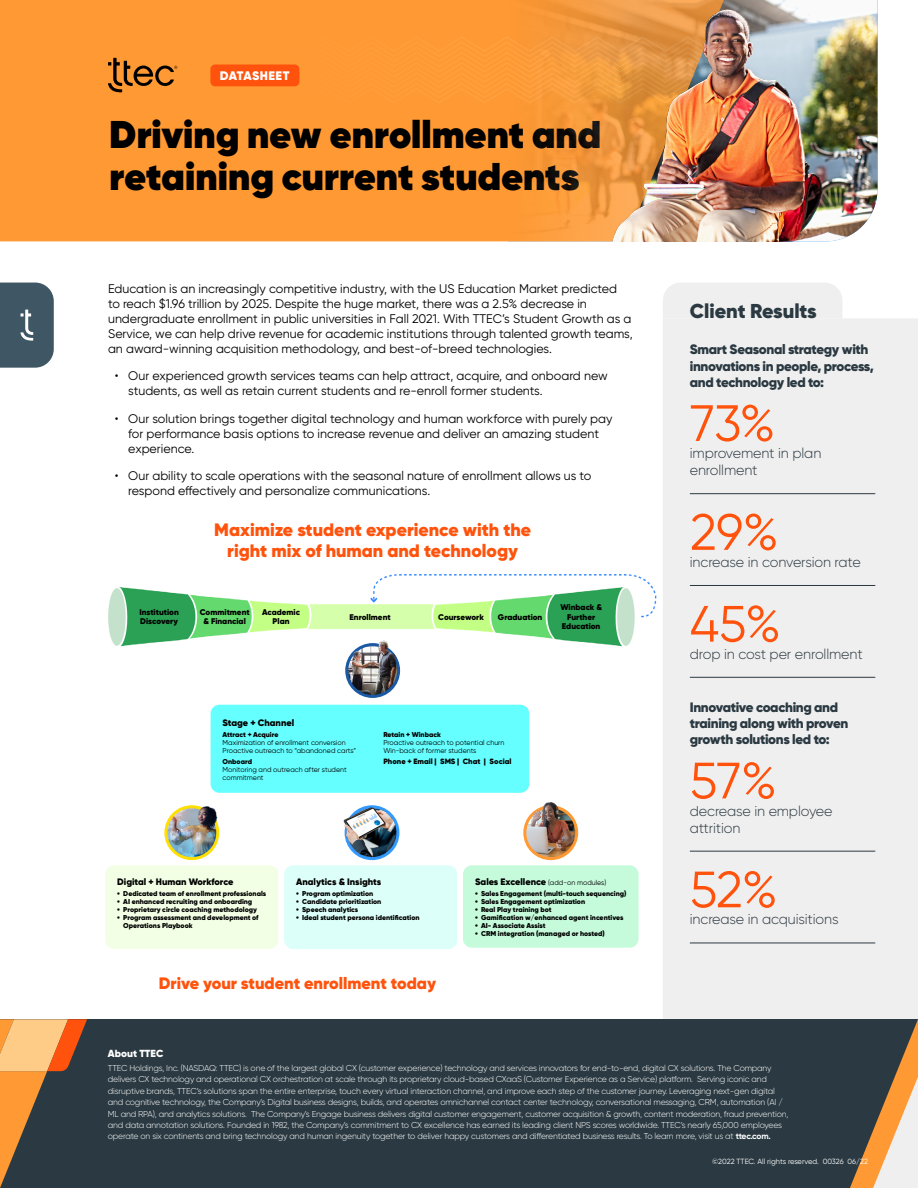
<style>
.page{position:relative;width:918px;height:1188px;background:#fff}
.page>*{position:absolute;margin:0;border:0;box-sizing:border-box;transform-origin:0 0}
.t1{font:51px "Gilroy";letter-spacing:-.01em;color:#ff530d}
.t2{font:800 38.7px/41.5px "Gilroy";color:#000}
.t3{font:900 20.1px "Gilroy";color:#2b3a42}
.t4{font:900 18px/21px "Gilroy";color:#ff530d;text-align:center}
.t5{font:900 16.5px "Gilroy";color:#ff530d}
.t6{font:300 14.25px/17.1px "Gilroy";letter-spacing:-.01em;color:#2b3a42}
.t7{font:900 13.65px/16.4px "Gilroy";letter-spacing:-.025em;color:#2b3a42}
.t8{font:12.45px/15px "Gilroy";color:#000}
.t9{font:900 12.3px "Gilroy";letter-spacing:.03em;color:#fff}
.t10{font:900 10.2px "Gilroy";color:#fff}
.t11{font:900 9.3px "Gilroy";color:#000}
.t12{font:300 8.55px/11.4px "Gilroy";letter-spacing:-.02em;color:#fff}
.t13{font:900 8.25px/9.3px "Gilroy";color:#000;text-align:center}
.t14{font:900 7.65px "Gilroy";color:#000}
.t15{font:7.5px "Gilroy";color:#fff}
.t16{font:900 7.05px/7.9px "Gilroy";color:#000}
.t17{font:7.05px/7.9px "Gilroy";color:#000}
.s1{font-weight:400;font-size:7.05px}
.s2{font-weight:700}
</style>
<div class="page">
<div style="left:663px;top:283px;width:179px;height:35px;background:#f0efef"></div>
<div style="left:663px;top:318px;width:255px;height:701px;background:#f0efef"></div>
<hr style="left:690px;top:493px;width:185px;height:1px;background:#2b3a42">
<hr style="left:690px;top:585px;width:185px;height:1px;background:#2b3a42">
<hr style="left:690px;top:677px;width:185px;height:1px;background:#2b3a42">
<hr style="left:690px;top:851px;width:185px;height:1px;background:#2b3a42">
<hr style="left:690px;top:943px;width:185px;height:1px;background:#2b3a42">
<div style="left:0;top:1019px;width:918px;height:169px;background:#2b3a42"></div>
<svg style="left:850px;top:1019px;width:68px;height:169px"></svg>
<svg style="left:0;top:283px;width:54px;height:85px;background:#4c626f"></svg>
<div style="left:0;top:0;width:507px;height:241px;background:#f93"></div>
<svg style="left:235px;top:37px;width:272px;height:66px;background:#ff9934"></svg>
<svg style="left:108px;top:58px;width:69px;height:34px;background:#bc7025"></svg>
<div style="left:210px;top:65px;width:89px;height:21px;background:#ff530d;border-radius:5px"></div>
<svg style="left:0;top:1019px;width:87px;height:169px"></svg>
<img style="left:507px;top:0;width:371px;height:241px">
<img style="left:608px;top:0;width:223px;height:241px">
<img style="left:108px;top:574px;width:549px;height:73px">
<div style="left:211px;top:705px;width:318px;height:88px;background:#65ffff;border-radius:9px"></div>
<div style="left:284px;top:865px;width:173px;height:84px;background:#dcfff9;border-radius:9px"></div>
<div style="left:463px;top:865px;width:176px;height:83px;background:#c5fbdb;border-radius:9px"></div>
<div style="left:105px;top:865px;width:173px;height:84px;background:#f2ffe5;border-radius:9px"></div>
<img style="left:347px;top:645px;width:52px;height:51px;border-radius:26px">
<div style="left:345px;top:643px;width:55px;height:55px;border:3px solid #1a5aa5;border-radius:50%"></div>
<img style="left:349px;top:639px;width:51px;height:40px">
<img style="left:346px;top:807px;width:52px;height:52px;border-radius:26px">
<div style="left:345px;top:805px;width:54px;height:55px;border:3px solid #3299ff;border-radius:50%"></div>
<img style="left:343px;top:807px;width:43px;height:36px">
<img style="left:527px;top:812px;width:50px;height:45px">
<div style="left:523px;top:805px;width:55px;height:55px;border:3px solid #f93;border-radius:50%"></div>
<img style="left:528px;top:802px;width:41px;height:34px">
<img style="left:166px;top:807px;width:52px;height:52px;border-radius:26px">
<div style="left:164px;top:805px;width:55px;height:55px;border:3px solid #ffde01;border-radius:50%"></div>
<img style="left:189px;top:805px;width:30px;height:24px">
<h3 class="t9" style="left:220px;top:68px;width:71px">DATASHEET</h3>
<h2 class="t2" style="left:109px;top:114px;width:494px">Driving new enrollment and retaining current students</h2>
<p class="t8" style="left:108px;top:281px;width:526px">Education is an increasingly competitive industry, with the US Education Market predicted<br>to reach $1.96 trillion by 2025. Despite the huge market, there was a 2.5% decrease in undergraduate enrollment in public universities in Fall 2021. With TTEC’s Student Growth as a Service, we can help drive revenue for academic institutions through talented growth teams, an award-winning acquisition methodology, and best-of-breed technologies.</p>
<h3 class="t8" style="left:128px;top:368px;width:481px;text-indent:-14px">• Our experienced growth services teams can help attract, acquire, and onboard new students, as well as retain current students and re-enroll former students.</h3>
<h3 class="t8" style="left:128px;top:411px;width:486px;text-indent:-14px">• Our solution brings together digital technology and human workforce with purely pay for performance basis options to increase revenue and deliver an amazing student experience.</h3>
<h3 class="t8" style="left:128px;top:468px;width:465px;text-indent:-14px">• Our ability to scale operations with the seasonal nature of enrollment allows us to respond effectively and personalize communications.</h3>
<h3 class="t4" style="left:214px;top:519px;width:318px">Maximize student experience with the right mix of human and technology</h3>
<p class="t13" style="left:139px;top:607px;width:41px;text-align:left">Institution<br>Discovery</p>
<p class="t13" style="left:200px;top:607px;width:52px">Commitment &amp; Financial</p>
<p class="t13" style="left:262px;top:607px;width:40px">Academic<br>Plan</p>
<p class="t13" style="left:350px;top:612px;width:43px">Enrollment</p>
<p class="t13" style="left:438px;top:612px;width:47px">Coursework</p>
<p class="t13" style="left:498px;top:612px;width:46px">Graduation</p>
<p class="t13" style="left:560px;top:603px;width:43px">Winback &amp;<br>Further<br>Education</p>
<p class="t11" style="left:223px;top:717px;width:73px">Stage + Channel</p>
<p class="t16" style="left:223px;top:730px;width:57px">Attract + Acquire</p>
<p class="t17" style="left:223px;top:738px;width:135px">Maximization of enrollment conversion<br>Proactive outreach to “abandoned carts”</p>
<p class="t16" style="left:223px;top:757px;width:31px">Onboard</p>
<p class="t17" style="left:223px;top:765px;width:126px">Monitoring and outreach after student commitment</p>
<p class="t16" style="left:383px;top:730px;width:59px">Retain + Winback</p>
<p class="t17" style="left:383px;top:738px;width:123px">Proactive outreach to potential churn<br>Win-back of former students</p>
<p class="t14" style="left:383px;top:757px;width:130px">Phone + Email | SMS | Chat | Social</p>
<p class="t11" style="left:117px;top:876px;width:118px">Digital + Human Workforce</p>
<p class="t16" style="left:117px;top:889px;width:150px">• Dedicated team of enrollment professionals</p>
<p class="t16" style="left:117px;top:897px;width:137px">• AI enhanced recruiting and onboarding</p>
<p class="t16" style="left:117px;top:905px;width:141px">• Proprietary circle coaching methodology</p>
<p class="t16" style="left:123px;top:913px;width:137px;text-indent:-6px">• Program assessment and development of<br>Operations Playbook</p>
<p class="t11" style="left:296px;top:876px;width:87px">Analytics &amp; Insights</p>
<p class="t16" style="left:296px;top:889px;width:79px">• Program optimization</p>
<p class="t16" style="left:296px;top:897px;width:87px">• Candidate prioritization</p>
<p class="t16" style="left:296px;top:905px;width:64px">• Speech analytics</p>
<p class="t16" style="left:296px;top:913px;width:125px">• Ideal student persona identification</p>
<h3 class="t5" style="left:159px;top:973px;width:279px">Drive your student enrollment today</h3>
<p class="t11" style="left:475px;top:876px;width:133px">Sales Excellence <span class="s1">(add-on modules)</span></p>
<p class="t16" style="left:475px;top:889px;width:153px">• Sales Engagement (multi-touch sequencing)</p>
<p class="t16" style="left:475px;top:897px;width:112px">• Sales Engagement optimization</p>
<p class="t16" style="left:475px;top:905px;width:78px">• Real Play training bot</p>
<p class="t16" style="left:475px;top:913px;width:150px">• Gamification w/enhanced agent incentives</p>
<p class="t16" style="left:475px;top:921px;width:72px">• AI- Associate Assist</p>
<p class="t16" style="left:475px;top:929px;width:131px">• CRM integration (managed or hosted)</p>
<h3 class="t3" style="left:690px;top:298px;width:128px">Client Results</h3>
<h3 class="t7" style="left:690px;top:341px;width:186px">Smart Seasonal strategy with innovations in people, process, and technology led to:</h3>
<h1 class="t1" style="left:690px;top:392px;width:87px">73%</h1>
<h3 class="t6" style="left:690px;top:444px;width:133px">improvement in plan enrollment</h3>
<h1 class="t1" style="left:690px;top:501px;width:90px">29%</h1>
<h3 class="t6" style="left:690px;top:553px;width:172px">increase in conversion rate</h3>
<h1 class="t1" style="left:690px;top:593px;width:93px">45%</h1>
<h3 class="t6" style="left:690px;top:645px;width:174px">drop in cost per enrollment</h3>
<h3 class="t7" style="left:690px;top:699px;width:160px">Innovative coaching and training along with proven growth solutions led to:</h3>
<h1 class="t1" style="left:690px;top:749px;width:89px">57%</h1>
<h3 class="t6" style="left:690px;top:802px;width:144px">decrease in employee attrition</h3>
<h1 class="t1" style="left:690px;top:858px;width:89px">52%</h1>
<h3 class="t6" style="left:690px;top:911px;width:150px">increase in acquisitions</h3>
<p class="t10" style="left:108px;top:1047px;width:57px">About TTEC</p>
<p class="t12" style="left:108px;top:1062px;width:682px">TTEC Holdings, Inc. (NASDAQ: TTEC) is one of the largest global CX (customer experience) technology and services innovators for end-to-end, digital CX solutions. The Company delivers CX technology and operational CX orchestration at scale through its proprietary cloud-based CXaaS (Customer Experience as a Service) platform. Serving iconic and disruptive brands, TTEC’s solutions span the entire enterprise, touch every virtual interaction channel, and improve each step of the customer journey. Leveraging next-gen digital and cognitive technology, the Company’s Digital business designs, builds, and operates omnichannel contact center technology, conversational messaging, CRM, automation (AI / ML and RPA), and analytics solutions. The Company’s Engage business delivers digital customer engagement, customer acquisition &amp; growth, content moderation, fraud prevention, and data annotation solutions. Founded in 1982, the Company’s commitment to CX excellence has earned its leading client NPS scores worldwide. TTEC’s nearly 65,000 employees operate on six continents and bring technology and human ingenuity together to deliver happy customers and differentiated business results. To learn more, visit us at <span class="s2">ttec.com.</span></p>
<p class="t15" style="left:712px;top:1156px;width:157px">©2022 TTEC. All rights reserved. 00326 06/22</p>
</div>
